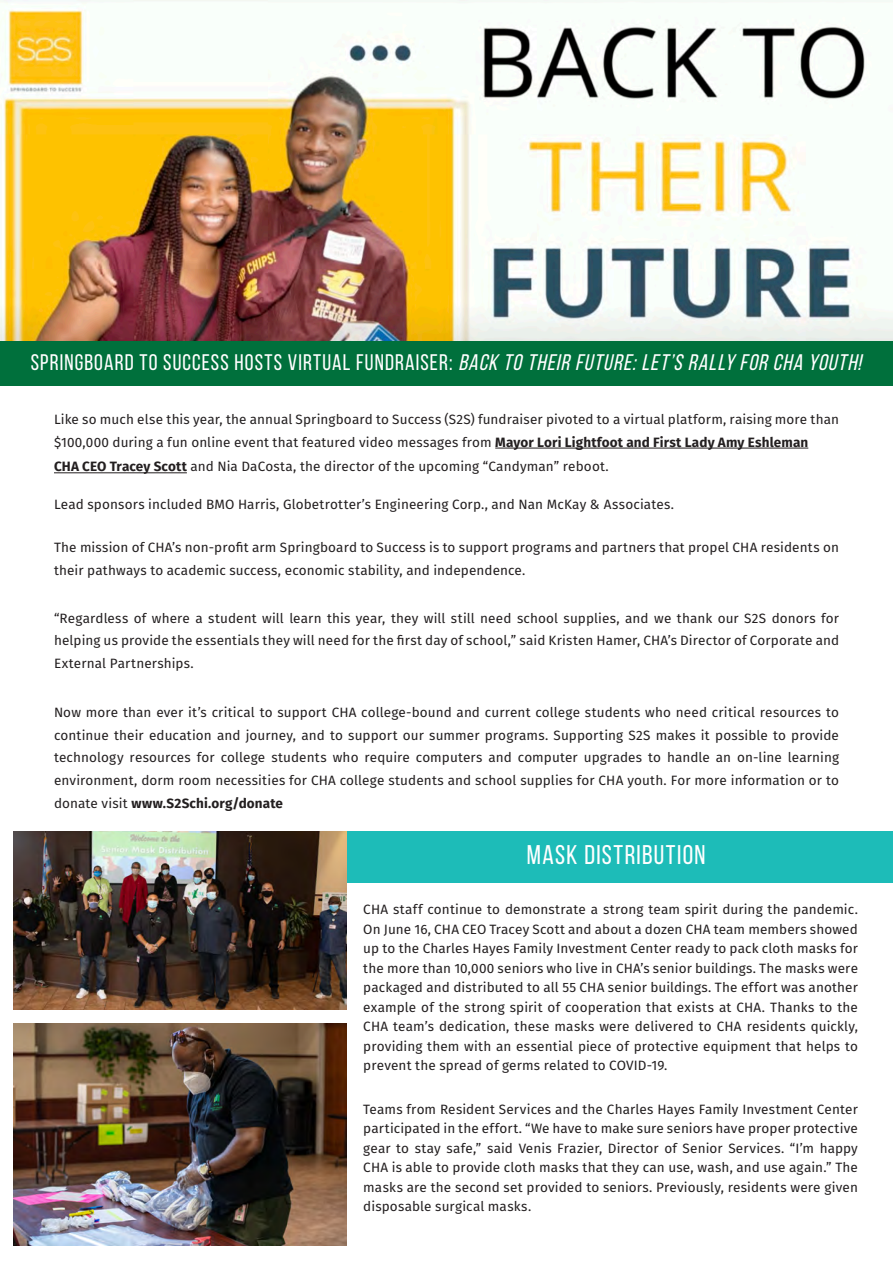
<style>
.page{position:relative;width:893px;height:1263px;background:#fff}
.page>*{position:absolute;margin:0;border:0;box-sizing:border-box;transform-origin:0 0}
.Title-1{font:27px "Bebas Neue";letter-spacing:.05em;color:#fff}
.Title-1-2{font:22.5px "Bebas Neue";letter-spacing:.05em;color:#fff}
.Body_Text{font:13.5px/19.5px "Fira Sans";letter-spacing:.01em;color:#231f20;text-align:justify}
.s1{font-style:italic}
.s2{font-weight:700}
</style>
<div class="page">
<div style="left:0;top:341px;width:893px;height:45px;background:#00703c"></div>
<hr style="left:495px;top:448px;width:313px;height:1px;background:#231f20">
<hr style="left:54px;top:472px;width:133px;height:1px;background:#231f20">
<div style="left:346px;top:831px;width:547px;height:52px;background:#1dbcb8"></div>
<img style="left:13px;top:831px;width:333px;height:178px">
<img style="left:13px;top:1023px;width:333px;height:222px">
<img style="left:0;top:0;width:893px;height:341px">
<p class="Title-1-2" style="left:31px;top:350px;width:837px">SPRINGBOARD TO SUCCESS HOSTS VIRTUAL FUNDRAISER: <span class="s1">BACK TO THEIR FUTURE:LET’S RALLY FOR CHA YOUTH!</span></p>
<p class="Body_Text" style="left:54px;top:408px;width:787px;line-height:22.5px">Like so much else this year, the annual Springboard to Success (S2S) fundraiser pivoted to a virtual platform, raising more than $100,000 during a fun online event that featured video messages from <span class="s2">Mayor Lori Lightfoot and First Lady Amy Eshleman</span></p>
<p class="Body_Text" style="left:54px;top:457px;width:556px"><span class="s2">CHA CEO Tracey Scott</span> and Nia DaCosta, the director of the upcoming “Candyman” reboot.</p>
<p class="Body_Text" style="left:54px;top:494px;width:622px">Lead sponsors included BMO Harris, Globetrotter’s Engineering Corp., and Nan McKay &amp; Associates.</p>
<p class="Body_Text" style="left:54px;top:536px;width:786px;line-height:22.5px">The mission of CHA’s non-profit arm Springboard to Success is to support programs and partners that propel CHA residents on their pathways to academic success, economic stability, and independence.</p>
<p class="Body_Text" style="left:54px;top:607px;width:787px;line-height:22.5px">“Regardless of where a student will learn this year, they will still need school supplies, and we thank our S2S donors for helping us provide the essentials they will need for the first day of school,” said Kristen Hamer, CHA’s Director of Corporate and External Partnerships.</p>
<p class="Body_Text" style="left:54px;top:701px;width:786px;line-height:22.5px">Now more than ever it’s critical to support CHA college-bound and current college students who need critical resources to continue their education and journey, and to support our summer programs. Supporting S2S makes it possible to provide technology resources for college students who require computers and computer upgrades to handle an on-line learning environment, dorm room necessities for CHA college students and school supplies for CHA youth. For more information or to donate visit <span class="s2">www.S2Schi.org/donate</span></p>
<p class="Title-1" style="left:527px;top:839px;width:180px">MASK DISTRIBUTION</p>
<p class="Body_Text" style="left:363px;top:900px;width:496px">CHA staff continue to demonstrate a strong team spirit during the pandemic.<br>On June 16, CHA CEO Tracey Scott and about a dozen CHA team members showed up to the Charles Hayes Family Investment Center ready to pack cloth masks for the more than 10,000 seniors who live in CHA’s senior buildings. The masks were packaged and distributed to all 55 CHA senior buildings. The effort was another example of the strong spirit of cooperation that exists at CHA. Thanks to the CHA team’s dedication, these masks were delivered to CHA residents quickly, providing them with an essential piece of protective equipment that helps to prevent the spread of germs related to COVID-19.</p>
<p class="Body_Text" style="left:363px;top:1099px;width:496px">Teams from Resident Services and the Charles Hayes Family Investment Center participated in the effort. “We have to make sure seniors have proper protective gear to stay safe,” said Venis Frazier, Director of Senior Services. “I’m happy CHA is able to provide cloth masks that they can use, wash, and use again.” The masks are the second set provided to seniors. Previously, residents were given disposable surgical masks.</p>
</div>
